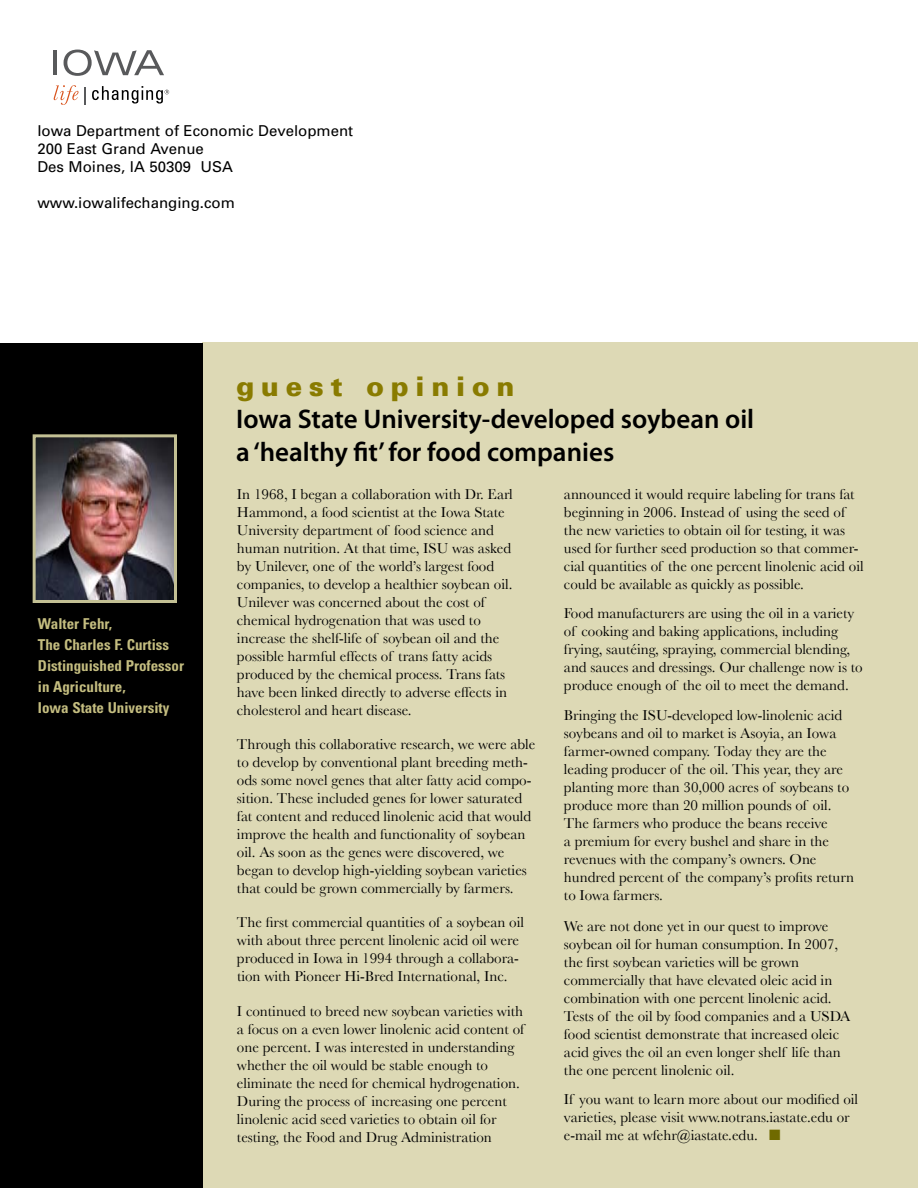
<style>
.page{position:relative;width:918px;height:1188px;background:#fff}
.page>*{position:absolute;margin:0;border:0;box-sizing:border-box;transform-origin:0 0}
.t1{font:600 27px/32.4px "Myriad Pro";color:#000}
.t2{font:900 27px "Univers";letter-spacing:.25em;color:#897b00}
.t3{font:15px/18px "Baskerville";color:#000}
.t4{font:15px/18px "Univers";color:#000}
.t5{font:700 condensed 15px/21px "Univers";color:#c4bd80}
.s1{color:#706a00}
</style>
<div class="page">
<div style="left:203px;top:343px;width:715px;height:845px;background:#ddd9b5"></div>
<div style="left:0;top:343px;width:203px;height:845px;background:#000"></div>
<svg style="left:54px;top:85px;width:25px;height:20px"></svg>
<svg style="left:85px;top:87px;width:1px;height:17px"></svg>
<hr style="left:53px;top:50px;width:4px;height:25px;background:#58595b">
<svg style="left:64px;top:50px;width:100px;height:26px"></svg>
<svg style="left:92px;top:86px;width:77px;height:18px"></svg>
<hr style="left:917px;top:0;width:1px;height:229px;background:#000">
<img style="left:37px;top:438px;width:136px;height:161px">
<div style="left:33px;top:434px;width:144px;height:169px;border:3px solid #c3c094"></div>
<hr style="left:917px;top:1151px;width:1px;height:37px;background:#706a00">
<p class="t4" style="left:37px;top:122px;width:317px">Iowa Department of Economic Development<br>200 East Grand Avenue<br>Des M oines, IA 50309 USA</p>
<p class="t4" style="left:37px;top:194px;width:199px">www.iowalifechanging.com</p>
<p class="t5" style="left:38px;top:613px;width:148px">Walter Fehr,<br>The Charles F. Curtiss<br>Distinguished Professor in Agriculture,<br>Iowa State University</p>
<h1 class="t2" style="left:236px;top:370px;width:280px">guest opinion</h1>
<h1 class="t1" style="left:236px;top:403px;width:519px">Iowa State University-developed soybean oil a ‘healthy fit’ for food companies</h1>
<p class="t3" style="left:237px;top:485px;width:277px">In 1968, I began a collaboration with Dr. Earl Hammond, a food scientist at the Iowa State University department of food science and human nutrition. At that time, ISU was asked by Unilever, one of the world’s largest food companies, to develop a healthier soybean oil.<br>Unilever was concerned about the cost of chemical hydrogenation that was used to increase the shelf-life of soybean oil and the possible harmful effects of trans fatty acids produced by the chemical process. Trans fats have been linked directly to adverse effects in cholesterol and heart disease.</p>
<p class="t3" style="left:237px;top:735px;width:300px">Through this collaborative research, we were able to develop by conventional plant breeding meth&shy;ods some novel genes that alter fatty acid compo&shy;sition. These included genes for lower saturated fat content and reduced linolenic acid that would improve the health and functionality of soybean oil. As soon as the genes were discovered, we began to develop high-yielding soybean varieties that could be grown commercially by farmers.</p>
<p class="t3" style="left:237px;top:913px;width:289px">The first commercial quantities of a soybean oil with about three percent linolenic acid oil were produced in Iowa in 1994 through a collabora&shy;tion with Pioneer Hi-Bred International, Inc.</p>
<p class="t3" style="left:237px;top:1002px;width:289px">I continued to breed new soybean varieties with a focus on a even lower linolenic acid content of one percent. I was interested in understanding whether the oil would be stable enough to eliminate the need for chemical hydrogenation.<br>During the process of increasing one percent linolenic acid seed varieties to obtain oil for testing, the Food and Drug Administration</p>
<p class="t3" style="left:564px;top:485px;width:301px">announced it would require labeling for trans fat beginning in 2006. Instead of using the seed of the new varieties to obtain oil for testing, it was used for further seed production so that commer&shy;cial quantities of the one percent linolenic acid oil could be available as quickly as possible.</p>
<p class="t3" style="left:564px;top:604px;width:300px">Food manufacturers are using the oil in a variety of cooking and baking applications, including frying, sautéing, spraying, commercial blending, and sauces and dressings. Our challenge now is to produce enough of the oil to meet the demand.</p>
<p class="t3" style="left:564px;top:706px;width:292px">Bringing the ISU-developed low-linolenic acid soybeans and oil to market is Asoyia, an Iowa farmer-owned company. Today they are the leading producer of the oil. This year, they are planting more than 30,000 acres of soybeans to produce more than 20 million pounds of oil.<br>The farmers who produce the beans receive<br>a premium for every bushel and share in the revenues with the company’s owners. One hundred percent of the company’s profits return to Iowa farmers.</p>
<p class="t3" style="left:564px;top:917px;width:288px">We are not done yet in our quest to improve soybean oil for human consumption. In 2007, the first soybean varieties will be grown commercially that have elevated oleic acid in combination with one percent linolenic acid.<br>Tests of the oil by food companies and a USDA food scientist demonstrate that increased oleic acid gives the oil an even longer shelf life than the one percent linolenic oil.</p>
<p class="t3" style="left:564px;top:1090px;width:296px">If you want to learn more about our modified oil varieties, please visit www.notrans.iastate.edu or e-mail me at wfehr@iastate.edu. <span class="s1">■</span></p>
</div>
